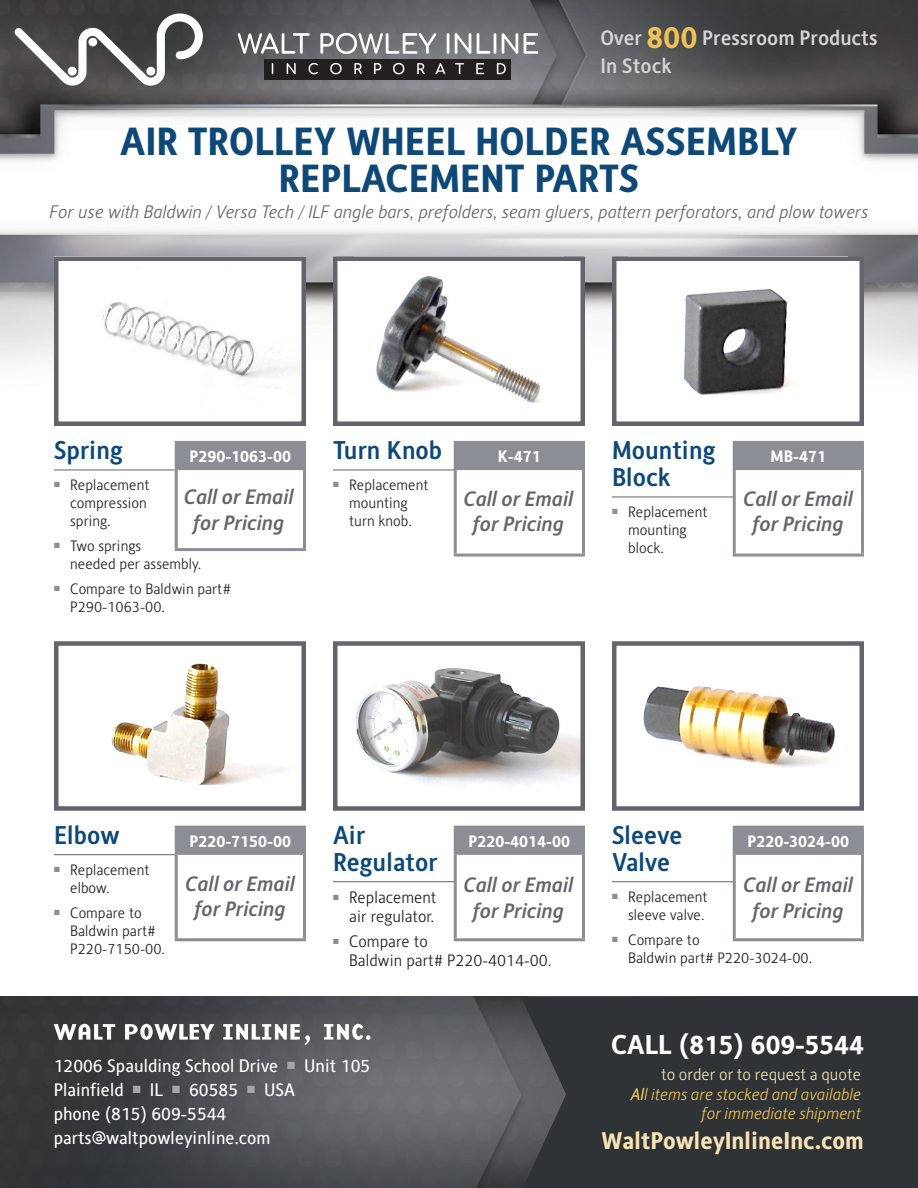
<style>
.page{position:relative;width:918px;height:1188px;background:#fff}
.page>*{position:absolute;margin:0;border:0;box-sizing:border-box;transform-origin:0 0}
.t1{font:700 39px/37.5px "Alber";color:#0d4877;text-align:center}
.t2{font:700 27px "Alber";color:#fff}
.t3{font:500 25.5px/27px "Alber";color:#0d4877}
.t4{font:700 24px "Alber";color:#f9e4b6}
.t5{font:italic 500 21px/25.3px "Alber New";color:#64656c;text-align:center}
.t6{font:500 21px/28px "Alber New";color:#d6d5d6}
.t7{font:18px/24px "Alber";color:#fff}
.t8{font:italic 300 18px "Alber";color:#64656c}
.t9{font:300 16.5px/18.8px "Alber";color:#231f20;text-align:right}
.t10{font:700 16.5px "Alber";color:#fff}
.t11{font:italic 300 16.5px/19px "Alber New";color:#f0c356;text-align:right}
.t12{font:300 16.5px "Alber New";color:#f9e4b6}
.t13{font:300 15px/18px "Alber";color:#231f20}
.s1{font-weight:700;font-size:30px;color:#f0c256}
</style>
<div class="page">
<img style="left:0;top:997px;width:521px;height:191px">
<div style="left:521px;top:997px;width:397px;height:191px;background:#2f3335"></div>
<svg style="left:54px;top:1024px;width:317px;height:21px"></svg>
<img style="left:0;top:0;width:918px;height:366px">
<hr style="left:54px;top:470px;width:252px;height:1px;background:#64656c">
<img style="left:59px;top:261px;width:242px;height:128px">
<div style="left:54px;top:256px;width:252px;height:170px;border:4px solid #64656c"></div>
<hr style="left:333px;top:470px;width:252px;height:1px;background:#64656c">
<div style="left:335px;top:259px;width:248px;height:165px;background:#fff"></div>
<img style="left:376px;top:276px;width:167px;height:127px">
<div style="left:333px;top:256px;width:252px;height:170px;border:4px solid #64656c"></div>
<hr style="left:612px;top:497px;width:252px;height:1px;background:#64656c">
<div style="left:614px;top:259px;width:248px;height:165px;background:#fff"></div>
<img style="left:684px;top:288px;width:116px;height:107px">
<div style="left:612px;top:256px;width:252px;height:170px;border:4px solid #64656c"></div>
<div style="left:176px;top:442px;width:128px;height:27px;background:#8b8e95"></div>
<div style="left:176px;top:469px;width:128px;height:81px;background:#fff"></div>
<hr style="left:175px;top:441px;width:131px;height:3px;background:#8b8e95">
<hr style="left:175px;top:444px;width:3px;height:23px;background:#8b8e95">
<hr style="left:303px;top:444px;width:3px;height:23px;background:#8b8e95">
<hr style="left:175px;top:467px;width:131px;height:3px;background:#8b8e95">
<hr style="left:175px;top:470px;width:3px;height:78px;background:#8b8e95">
<hr style="left:303px;top:470px;width:3px;height:78px;background:#8b8e95">
<hr style="left:175px;top:548px;width:131px;height:3px;background:#8b8e95">
<div style="left:455px;top:442px;width:129px;height:27px;background:#8b8e95"></div>
<div style="left:455px;top:469px;width:129px;height:86px;background:#fff"></div>
<hr style="left:454px;top:441px;width:131px;height:3px;background:#8b8e95">
<hr style="left:454px;top:444px;width:3px;height:23px;background:#8b8e95">
<hr style="left:582px;top:444px;width:3px;height:23px;background:#8b8e95">
<hr style="left:454px;top:467px;width:131px;height:3px;background:#8b8e95">
<hr style="left:454px;top:470px;width:3px;height:84px;background:#8b8e95">
<hr style="left:582px;top:470px;width:3px;height:84px;background:#8b8e95">
<hr style="left:454px;top:554px;width:131px;height:3px;background:#8b8e95">
<div style="left:734px;top:442px;width:128px;height:27px;background:#8b8e95"></div>
<div style="left:734px;top:469px;width:128px;height:86px;background:#fff"></div>
<hr style="left:733px;top:441px;width:131px;height:3px;background:#8b8e95">
<hr style="left:733px;top:444px;width:3px;height:23px;background:#8b8e95">
<hr style="left:861px;top:444px;width:3px;height:23px;background:#8b8e95">
<hr style="left:733px;top:467px;width:131px;height:3px;background:#8b8e95">
<hr style="left:733px;top:470px;width:3px;height:84px;background:#8b8e95">
<hr style="left:861px;top:470px;width:3px;height:84px;background:#8b8e95">
<hr style="left:733px;top:554px;width:131px;height:3px;background:#8b8e95">
<hr style="left:54px;top:854px;width:252px;height:1px;background:#64656c">
<img style="left:111px;top:663px;width:172px;height:122px">
<div style="left:54px;top:641px;width:252px;height:170px;border:4px solid #64656c"></div>
<hr style="left:333px;top:881px;width:252px;height:1px;background:#64656c">
<img style="left:355px;top:668px;width:225px;height:119px">
<div style="left:333px;top:641px;width:252px;height:170px;border:4px solid #64656c"></div>
<hr style="left:612px;top:881px;width:252px;height:1px;background:#64656c">
<img style="left:643px;top:686px;width:192px;height:81px">
<div style="left:612px;top:641px;width:252px;height:170px;border:4px solid #64656c"></div>
<div style="left:176px;top:827px;width:128px;height:26px;background:#8b8e95"></div>
<hr style="left:175px;top:826px;width:131px;height:3px;background:#8b8e95">
<hr style="left:175px;top:829px;width:3px;height:23px;background:#8b8e95">
<hr style="left:303px;top:829px;width:3px;height:23px;background:#8b8e95">
<hr style="left:175px;top:852px;width:131px;height:3px;background:#8b8e95">
<hr style="left:175px;top:855px;width:3px;height:83px;background:#8b8e95">
<hr style="left:303px;top:855px;width:3px;height:83px;background:#8b8e95">
<hr style="left:175px;top:938px;width:131px;height:3px;background:#8b8e95">
<div style="left:455px;top:827px;width:129px;height:26px;background:#8b8e95"></div>
<div style="left:455px;top:853px;width:129px;height:87px;background:#fff"></div>
<hr style="left:454px;top:826px;width:131px;height:3px;background:#8b8e95">
<hr style="left:454px;top:829px;width:3px;height:23px;background:#8b8e95">
<hr style="left:582px;top:829px;width:3px;height:23px;background:#8b8e95">
<hr style="left:454px;top:852px;width:131px;height:3px;background:#8b8e95">
<hr style="left:454px;top:855px;width:3px;height:83px;background:#8b8e95">
<hr style="left:582px;top:855px;width:3px;height:83px;background:#8b8e95">
<hr style="left:454px;top:938px;width:131px;height:3px;background:#8b8e95">
<div style="left:734px;top:827px;width:128px;height:26px;background:#8b8e95"></div>
<div style="left:734px;top:853px;width:128px;height:87px;background:#fff"></div>
<hr style="left:733px;top:826px;width:131px;height:3px;background:#8b8e95">
<hr style="left:733px;top:829px;width:3px;height:23px;background:#8b8e95">
<hr style="left:861px;top:829px;width:3px;height:23px;background:#8b8e95">
<hr style="left:733px;top:852px;width:131px;height:3px;background:#8b8e95">
<hr style="left:733px;top:855px;width:3px;height:83px;background:#8b8e95">
<hr style="left:861px;top:855px;width:3px;height:83px;background:#8b8e95">
<hr style="left:733px;top:938px;width:131px;height:3px;background:#8b8e95">
<img style="left:0;top:5px;width:561px;height:90px">
<h3 class="t6" style="left:601px;top:23px;width:279px">Over <span class="s1">800</span> Pressroom Products<br>In Stock</h3>
<h1 class="t1" style="left:120px;top:121px;width:679px">AIR TROLLEY WHEEL HOLDER ASSEMBLY<br>REPLACEMENT PARTS</h1>
<p class="t8" style="left:49px;top:201px;width:821px">For use with Baldwin / Versa Tech / ILF angle bars, prefolders, seam gluers, pattern perforators, and plow towers</p>
<h3 class="t3" style="left:333px;top:436px;width:111px">Turn Knob</h3>
<p class="t13" style="left:333px;top:476px;width:97px;text-align:center"><sup>■</sup> Replacement mounting<br>turn knob.</p>
<h3 class="t3" style="left:54px;top:436px;width:70px">Spring</h3>
<p class="t13" style="left:70px;top:476px;width:81px;text-indent:-16px"><sup>■</sup> Replacement compression spring.</p>
<p class="t13" style="left:70px;top:537px;width:132px;text-indent:-16px"><sup>■</sup> Two springs<br>needed per assembly.</p>
<p class="t13" style="left:70px;top:579px;width:162px;text-indent:-16px"><sup>■</sup> Compare to Baldwin part#<br>P290-1063-00.</p>
<h3 class="t3" style="left:612px;top:436px;width:105px">Mounting<br>Block</h3>
<p class="t13" style="left:628px;top:503px;width:81px;text-indent:-16px"><sup>■</sup> Replacement mounting block.</p>
<p class="t10" style="left:190px;top:445px;width:103px">P290-1063-00</p>
<p class="t10" style="left:498px;top:445px;width:45px">K-471</p>
<p class="t10" style="left:771px;top:445px;width:57px">MB-471</p>
<h3 class="t5" style="left:184px;top:484px;width:111px">Call or Email for Pricing</h3>
<h3 class="t5" style="left:463px;top:485px;width:111px">Call or Email for Pricing</h3>
<h3 class="t5" style="left:743px;top:485px;width:111px">Call or Email for Pricing</h3>
<h3 class="t3" style="left:54px;top:820px;width:67px">Elbow</h3>
<p class="t13" style="left:70px;top:861px;width:81px;text-indent:-16px"><sup>■</sup> Replacement elbow.</p>
<p class="t13" style="left:70px;top:903px;width:96px;text-indent:-16px"><sup>■</sup> Compare to<br>Baldwin part#<br>P220-7150-00.</p>
<h3 class="t3" style="left:612px;top:820px;width:72px">Sleeve<br>Valve</h3>
<p class="t13" style="left:612px;top:888px;width:97px;text-align:right"><sup>■</sup> Replacement sleeve valve.</p>
<p class="t13" style="left:628px;top:930px;width:185px;text-indent:-16px"><sup>■</sup> Compare to<br>Baldwin part# P220-3024-00.</p>
<h3 class="t3" style="left:333px;top:820px;width:106px">Air<br>Regulator</h3>
<p class="t9" style="left:333px;top:887px;width:105px"><sup>■</sup> Replacement air regulator.</p>
<p class="t9" style="left:349px;top:932px;width:204px;text-align:left;text-indent:-16px"><sup>■</sup> Compare to<br>Baldwin part# P220-4014-00.</p>
<p class="t10" style="left:190px;top:830px;width:103px">P220-7150-00</p>
<p class="t10" style="left:469px;top:830px;width:103px">P220-4014-00</p>
<p class="t10" style="left:748px;top:830px;width:103px">P220-3024-00</p>
<h3 class="t5" style="left:185px;top:870px;width:111px">Call or Email for Pricing</h3>
<h3 class="t5" style="left:463px;top:871px;width:111px">Call or Email for Pricing</h3>
<h3 class="t5" style="left:743px;top:871px;width:111px">Call or Email for Pricing</h3>
<p class="t7" style="left:54px;top:1053px;width:318px">12006 Spaulding School Drive <sup>■</sup> Unit 105<br>Plainfield <sup>■</sup> IL <sup>■</sup> 60585 <sup>■</sup> USA<br>phone (815) 609-5544 parts@waltpowleyinline.com</p>
<h2 class="t2" style="left:611px;top:1027px;width:254px">CALL (815) 609-5544</h2>
<p class="t12" style="left:661px;top:1064px;width:202px">to order or to request a quote</p>
<p class="t11" style="left:631px;top:1084px;width:232px">All items are stocked and available for immediate shipment</p>
<h3 class="t4" style="left:601px;top:1125px;width:264px">WaltPowleyInlineInc.com</h3>
</div>
